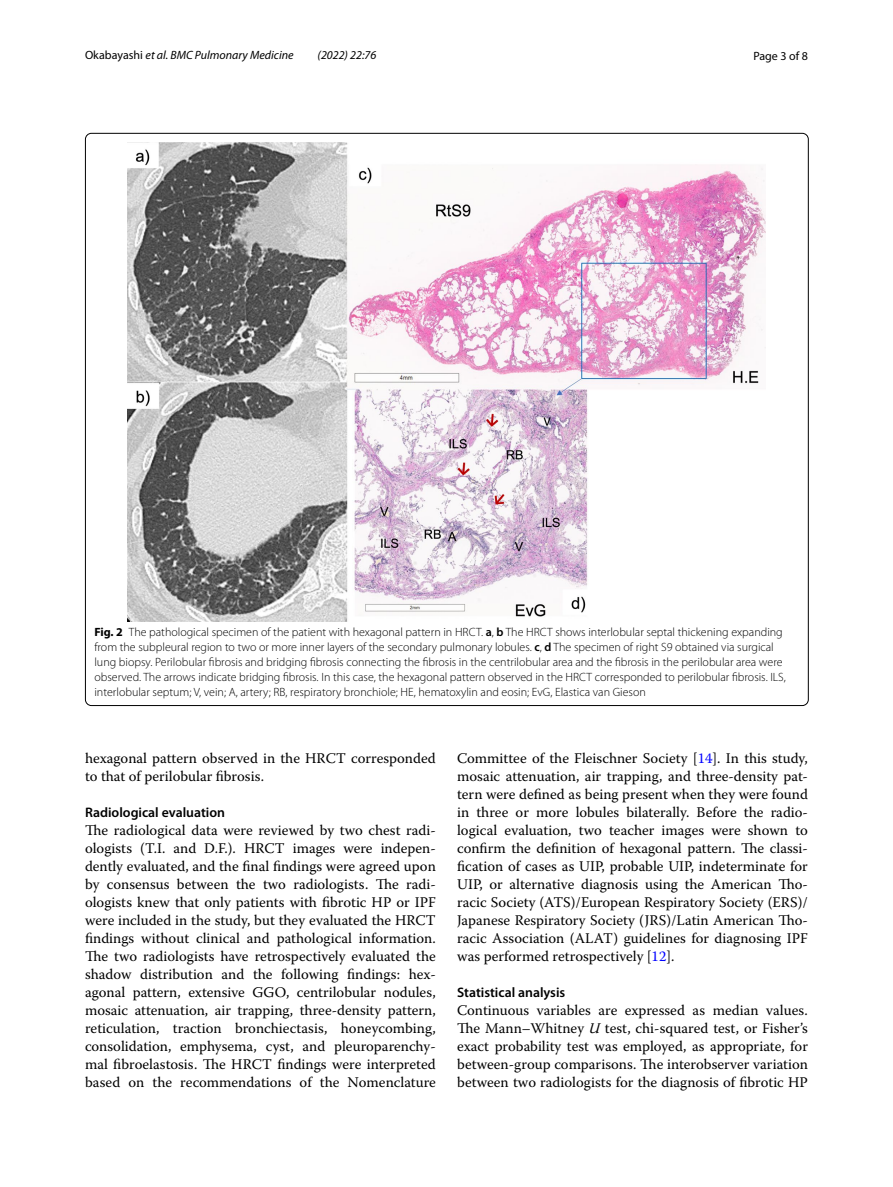
<style>
.page{position:relative;width:893px;height:1187px;background:#fff}
.page>*{position:absolute;margin:0;border:0;box-sizing:border-box;transform-origin:0 0}
.t1{font:14.7px/18px "Warnock Pro";color:#000;text-align:justify}
.t2{font:600 13.8px "Myriad Pro";color:#000}
.t3{font:300 12px/15px "Myriad Pro";color:#000}
.t4{font:italic 12px "Myriad Pro";color:#000}
.t5{font:12px "Myriad Pro";color:#000}
.s1{font-style:normal}
.s2{font-weight:700}
.s3{font-weight:600}
.s4{color:#00f}
.s5{font-style:italic}
</style>
<div class="page">
<img style="left:128px;top:142px;width:638px;height:479px">
<p class="t4" style="left:85px;top:48px;width:210px"><span class="s1">Okabayashi</span> et al. BMC Pulmonary Medicine</p>
<p class="t4" style="left:318px;top:48px;width:60px">(2022) 22:76</p>
<p class="t5" style="left:753px;top:48px;width:56px">Page 3 of 8</p>
<p class="t3" style="left:94px;top:625px;width:693px"><span class="s2">Fig. 2</span> The pathological specimen of the patient with hexagonal pattern in HRCT. <span class="s3">a</span>, <span class="s3">b</span> The HRCT shows interlobular septal thickening expanding from the subpleural region to two or more inner layers of the secondary pulmonary lobules. <span class="s3">c</span>, <span class="s3">d</span> The specimen of right S9 obtained via surgical lung biopsy. Perilobular fibrosis and bridging fibrosis connecting the fibrosis in the centrilobular area and the fibrosis in the perilobular area were observed. The arrows indicate bridging fibrosis. In this case, the hexagonal pattern observed in the HRCT corresponded to perilobular fibrosis. ILS, interlobular septum; V, vein; A, artery; RB, respiratory bronchiole; HE, hematoxylin and eosin; EvG, Elastica van Gieson</p>
<p class="t1" style="left:85px;top:749px;width:352px">hexagonal pattern observed in the HRCT corresponded to that of perilobular fibrosis.</p>
<p class="t2" style="left:85px;top:803px;width:142px">Radiological evaluation</p>
<p class="t1" style="left:85px;top:821px;width:352px">The radiological data were reviewed by two chest radi&shy;ologists (T.I. and D.F.). HRCT images were indepen&shy;dently evaluated, and the final findings were agreed upon by consensus between the two radiologists. The radi&shy;ologists knew that only patients with fibrotic HP or IPF were included in the study, but they evaluated the HRCT findings without clinical and pathological information.<br>The two radiologists have retrospectively evaluated the shadow distribution and the following findings: hex&shy;agonal pattern, extensive GGO, centrilobular nodules, mosaic attenuation, air trapping, three-density pattern, reticulation, traction bronchiectasis, honeycombing, consolidation, emphysema, cyst, and pleuroparenchy&shy;mal fibroelastosis. The HRCT findings were interpreted based on the recommendations of the Nomenclature</p>
<p class="t1" style="left:457px;top:749px;width:352px">Committee of the Fleischner Society [<span class="s4">14</span>]. In this study, mosaic attenuation, air trapping, and three-density pat&shy;tern were defined as being present when they were found in three or more lobules bilaterally. Before the radio&shy;logical evaluation, two teacher images were shown to confirm the definition of hexagonal pattern. The classi&shy;fication of cases as UIP, probable UIP, indeterminate for UIP, or alternative diagnosis using the American Tho&shy;racic Society (ATS)/European Respiratory Society (ERS)/ Japanese Respiratory Society (JRS)/Latin American Tho&shy;racic Association (ALAT) guidelines for diagnosing IPF was performed retrospectively [<span class="s4">12</span>].</p>
<p class="t2" style="left:457px;top:983px;width:110px">Statistical analysis</p>
<p class="t1" style="left:457px;top:1001px;width:352px">Continuous variables are expressed as median values.<br>The Mann–Whitney <span class="s5">U</span> test, chi-squared test, or Fisher’s exact probability test was employed, as appropriate, for between-group comparisons. The interobserver variation between two radiologists for the diagnosis of fibrotic HP</p>
</div>
